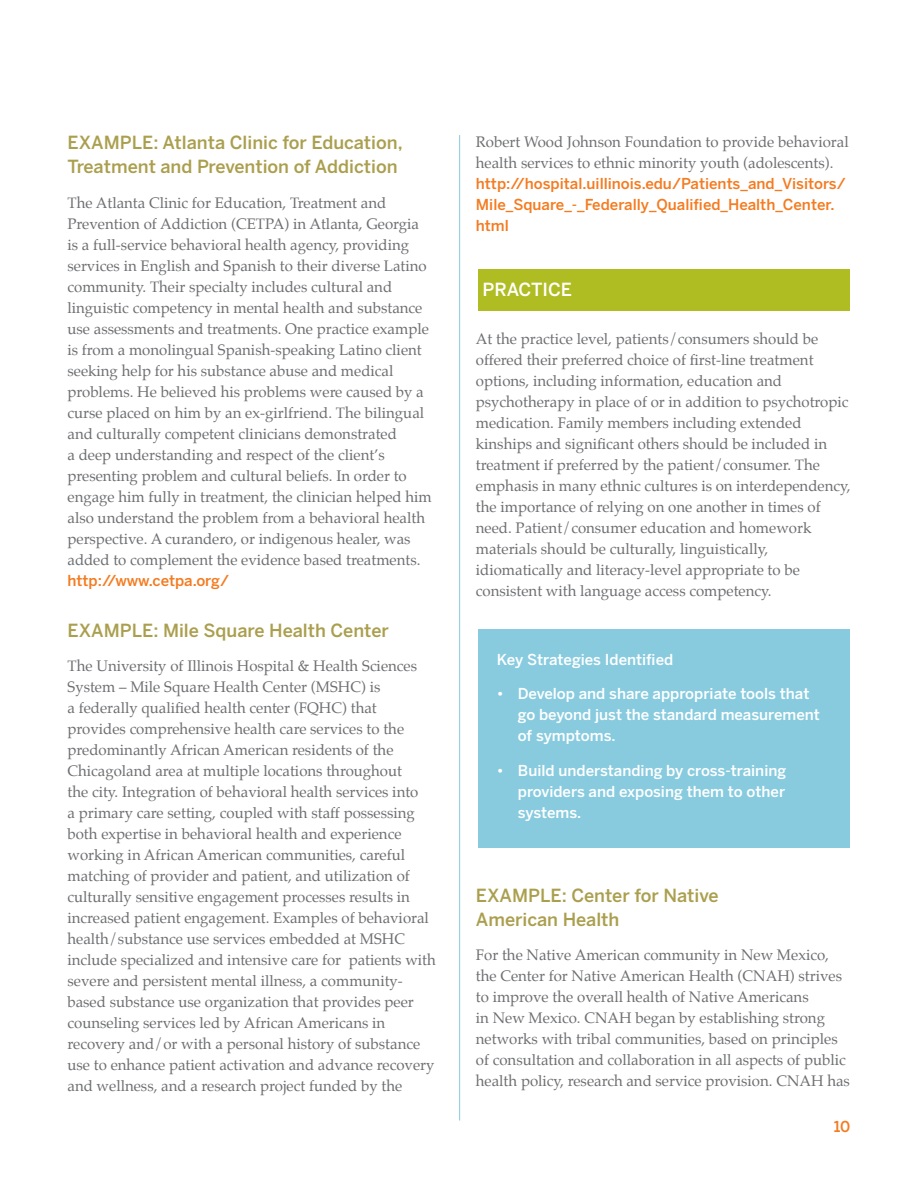
<style>
.page{position:relative;width:918px;height:1188px;background:#fff}
.page>*{position:absolute;margin:0;border:0;box-sizing:border-box;transform-origin:0 0}
.Subhead{font:500 18px/24px "Benton Sans";color:#aa9f4e}
.Subhead_2{font:500 18px "Benton Sans";color:#fff}
.Body_Copy{font:15px/21px "Palatino";color:#6d6e71}
.URL{font:15px/21px "Palatino";color:#6d6e71}
.Body_Copy-2{font:500 15px/21px "Benton Sans";color:#f47b20}
.Callout_Style_with_I{font:500 15px/21px "Benton Sans";color:#fff}
.s1{font-family:"Benton Sans";font-weight:500;color:#f47b20}
.s2{font-family:"Palatino";font-weight:400;color:#6d6e71}
</style>
<div class="page">
<div style="left:478px;top:629px;width:372px;height:218px;background:#88cbdf"></div>
<div style="left:478px;top:269px;width:372px;height:42px;background:#afbc22"></div>
<hr style="left:459px;top:135px;width:1px;height:986px;background:#88cbdf">
<h2 class="Subhead" style="left:68px;top:130px;width:337px">EXAMPLE: Atlanta Clinic for Education,<br>Treatment and Prevention of Addiction</h2>
<p class="URL" style="left:68px;top:192px;width:366px">The Atlanta Clinic for Education, Treatment and Prevention of Addiction (CETPA) in Atlanta, Georgia is a full-service behavioral health agency, providing services in English and Spanish to their diverse Latino community. Their specialty includes cultural and linguistic competency in mental health and substance use assessments and treatments. One practice example is from a monolingual Spanish-speaking Latino client seeking help for his substance abuse and medical problems. He believed his problems were caused by a curse placed on him by an ex-girlfriend. The bilingual and culturally competent clinicians demonstrated<br>a deep understanding and respect of the client’s presenting problem and cultural beliefs. In order to engage him fully in treatment, the clinician helped him also understand the problem from a behavioral health perspective. A curandero, or indigenous healer, was added to complement the evidence based treatments. <span class="s1">http://www.cetpa.org/</span></p>
<h2 class="Subhead" style="left:68px;top:618px;width:323px">EXAMPLE: Mile Square Health Center</h2>
<p class="Body_Copy" style="left:68px;top:655px;width:370px">The University of Illinois Hospital &amp; Health Sciences System – Mile Square Health Center (MSHC) is<br>a federally qualified health center (FQHC) that provides comprehensive health care services to the predominantly African American residents of the Chicagoland area at multiple locations throughout<br>the city. Integration of behavioral health services into<br>a primary care setting, coupled with staff possessing both expertise in behavioral health and experience working in African American communities, careful matching of provider and patient, and utilization of culturally sensitive engagement processes results in increased patient engagement. Examples of behavioral health/substance use services embedded at MSHC include specialized and intensive care for patients with severe and persistent mental illness, a community&shy;based substance use organization that provides peer counseling services led by African Americans in recovery and/or with a personal history of substance use to enhance patient activation and advance recovery and wellness, and a research project funded by the</p>
<p class="Body_Copy-2" style="left:476px;top:131px;width:374px"><span class="s2">Robert Wood Johnson Foundation to provide behavioral health services to ethnic minority youth (adolescents). </span>http://hospital.uillinois.edu/Patients_and_Visitors/ Mile_Square_-_Federally_Qualified_Health_Center. html</p>
<p class="Subhead_2" style="left:483px;top:279px;width:91px">PRACTICE</p>
<p class="Body_Copy" style="left:476px;top:328px;width:376px">At the practice level, patients/consumers should be offered their preferred choice of first-line treatment options, including information, education and psychotherapy in place of or in addition to psychotropic medication. Family members including extended kinships and significant others should be included in treatment if preferred by the patient/consumer. The emphasis in many ethnic cultures is on interdependency, the importance of relying on one another in times of need. Patient/consumer education and homework materials should be culturally, linguistically, idiomatically and literacy-level appropriate to be consistent with language access competency.</p>
<p class="Callout_Style_with_I" style="left:497px;top:649px;width:178px">Key Strategies Identified</p>
<p class="Callout_Style_with_I" style="left:518px;top:683px;width:304px;text-indent:-21px">• Develop and share appropriate tools that go beyond just the standard measurement of symptoms.</p>
<p class="Callout_Style_with_I" style="left:518px;top:760px;width:270px;text-align:justify;text-indent:-21px">• Build understanding by cross-training providers and exposing them to other systems.</p>
<h2 class="Subhead" style="left:476px;top:883px;width:244px">EXAMPLE: Center for Native<br>American Health</h2>
<p class="Body_Copy" style="left:476px;top:945px;width:376px">For the Native American community in New Mexico, the Center for Native American Health (CNAH) strives to improve the overall health of Native Americans<br>in New Mexico. CNAH began by establishing strong networks with tribal communities, based on principles of consultation and collaboration in all aspects of public health policy, research and service provision. CNAH has</p>
<p class="Body_Copy-2" style="left:834px;top:1116px;width:18px">10</p>
</div>
